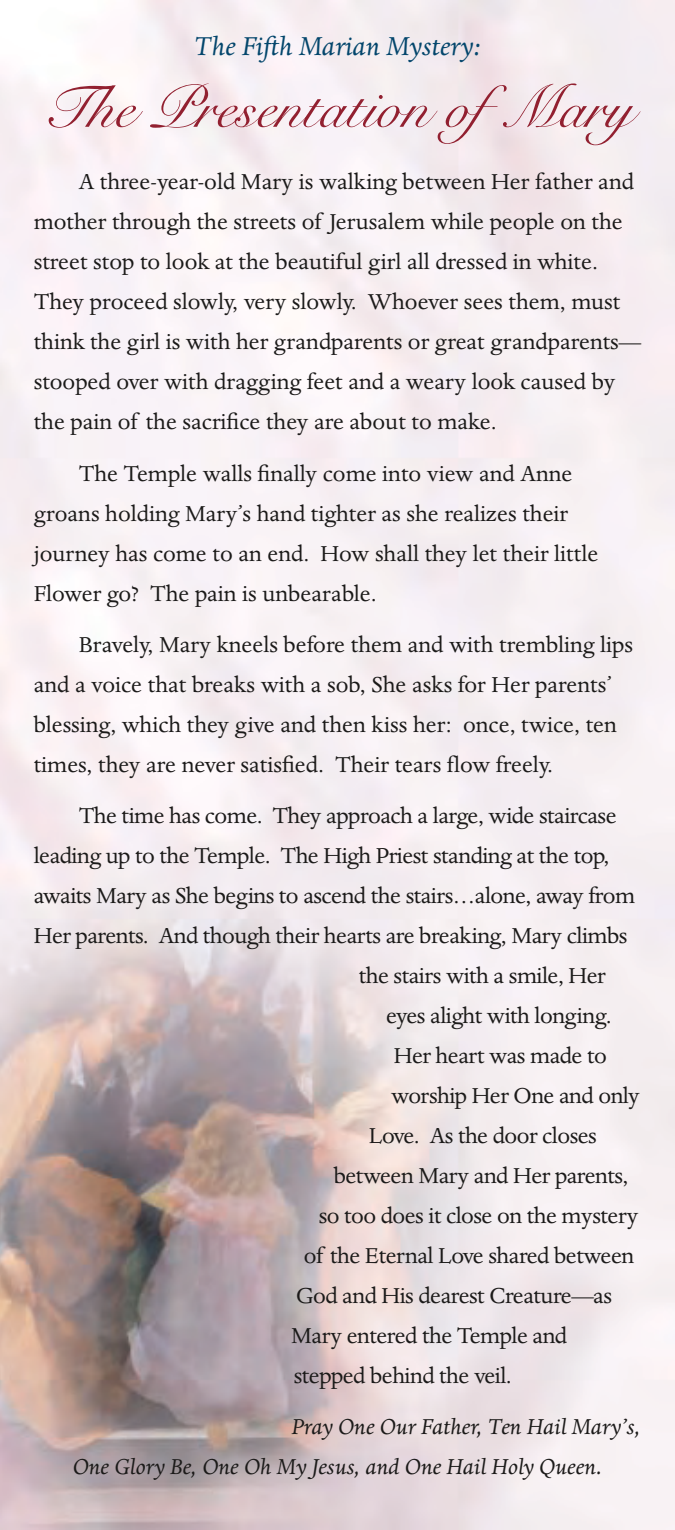
<style>
.page{position:relative;width:675px;height:1530px;background:#fff}
.page>*{position:absolute;margin:0;border:0;box-sizing:border-box;transform-origin:0 0}
.t1{font:60px "Snell Roundhand Script";color:#922030}
.t2{font:italic 30px "Dante";color:#03466c}
.t3{font:25px/40px "Dante";color:#1b1a19}
.t4{font:25px "Dante";letter-spacing:-.02em;color:#1b1a19}
.t5{font:italic 25px/40px "Dante";color:#1b1a19}
</style>
<div class="page">
<img style="left:0;top:0;width:675px;height:1530px">
<p class="t2" style="left:194px;top:29px;width:288px">The Fifth Marian Mystery:</p>
<h1 class="t1" style="left:42px;top:73px;width:593px">The Presentation ofMary</h1>
<p class="t3" style="left:34px;top:163px;width:609px;text-indent:45px">A three-year-old Mary is walking between Her father and mother through the streets of Jerusalem while people on the street stop to look at the beautiful girl all dressed in white.<br>They proceed slowly, very slowly. Whoever sees them, must think the girl is with her grandparents or great grandparents— stooped over with dragging feet and a weary look caused by the pain of the sacrifice they are about to make.</p>
<p class="t3" style="left:34px;top:454px;width:566px;text-indent:45px">The Temple walls finally come into view and Anne groans holding Mary’s hand tighter as she realizes their journey has come to an end. How shall they let their little Flower go? The pain is unbearable.</p>
<p class="t3" style="left:34px;top:625px;width:601px;text-indent:45px">Bravely, Mary kneels before them and with trembling lips and a voice that breaks with a sob, She asks for Her parents’ blessing, which they give and then kiss her: once, twice, ten times, they are never satisfied. Their tears flow freely.</p>
<p class="t4" style="left:79px;top:802px;width:539px">The time has come. They approach a large, wide staircase</p>
<p class="t4" style="left:34px;top:842px;width:577px">leading up to the Temple. The High Priest standing at the top,</p>
<p class="t4" style="left:34px;top:882px;width:603px">awaits Mary as She begins to ascend the stairs…alone, away from</p>
<p class="t4" style="left:34px;top:922px;width:595px">Her parents. And though their hearts are breaking, Mary climbs</p>
<p class="t4" style="left:359px;top:962px;width:249px">the stairs with a smile, Her</p>
<p class="t4" style="left:386px;top:1002px;width:227px">eyes alight with longing.</p>
<p class="t4" style="left:394px;top:1042px;width:215px">Her heart was made to</p>
<p class="t4" style="left:391px;top:1082px;width:250px">worship Her One and only</p>
<p class="t4" style="left:369px;top:1122px;width:230px">Love. As the door closes</p>
<p class="t4" style="left:334px;top:1162px;width:296px">between Mary and Her parents,</p>
<p class="t4" style="left:319px;top:1202px;width:321px">so too does it close on the mystery</p>
<p class="t4" style="left:304px;top:1242px;width:332px">of the Eternal Love shared between</p>
<p class="t4" style="left:296px;top:1282px;width:317px">God and His dearest Creature—as</p>
<p class="t4" style="left:291px;top:1322px;width:277px">Mary entered the Temple and</p>
<p class="t4" style="left:294px;top:1362px;width:220px">stepped behind the veil.</p>
<p class="t5" style="left:73px;top:1407px;width:570px;text-indent:219px">Pray One Our Father, Ten Hail Mary’s,<br>One Glory Be, One Oh My Jesus, and One Hail Holy Queen.</p>
</div>
